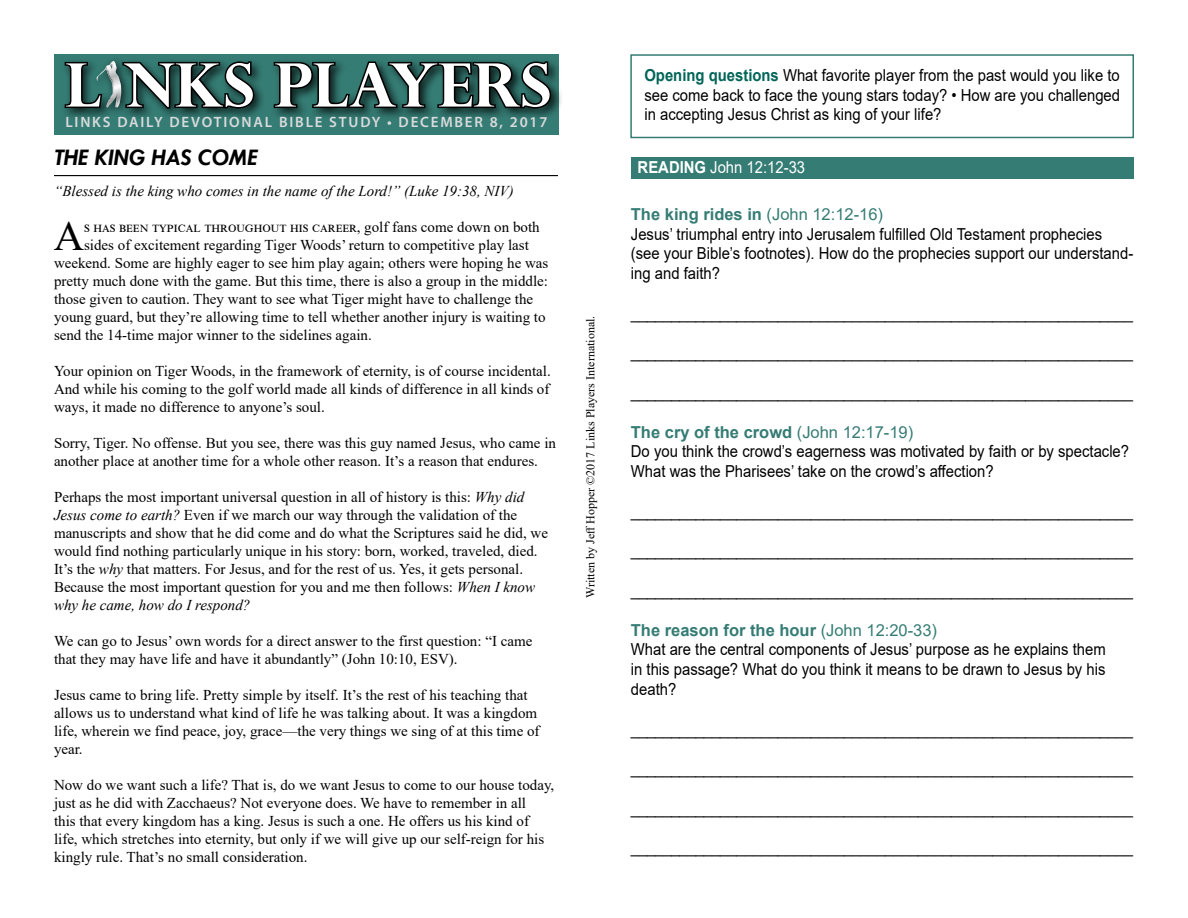
<style>
.page{position:relative;width:1188px;height:918px;background:#fff}
.page>*{position:absolute;margin:0;border:0;box-sizing:border-box;transform-origin:0 0}
.t1{font:700 60px "Perpetua Titling";color:#fff}
.t2{font:42.15px "Times New Roman";color:#000}
.t3{font:italic 700 24px "Tw Cen";color:#000}
.t4{font:16.5px/19.8px "Arial";color:#000;scale:.9 1}
.t5{font:16.5px "Arial";color:#fff;scale:.9 1}
.t6{font:15px/18px "Times New Roman";color:#000}
.t7{font:italic 15px "Times New Roman";color:#000}
.t8{font:600 15px "Myriad Pro";letter-spacing:.12em;color:#d9dadb}
.t9{font:12px "Times New Roman";color:#000}
.s1{font-style:italic}
.s2{font-weight:700;color:#006558}
.s3{font-weight:700}
.s4{font-weight:700;color:#357c74}
.s5{color:#357c74}
</style>
<div class="page">
<div style="left:630px;top:54px;width:504px;height:84px;border:2px solid #357c74"></div>
<div style="left:631px;top:157px;width:503px;height:22px;background:#357c74"></div>
<hr style="left:54px;top:175px;width:504px;height:1px;background:#000">
<div style="left:54px;top:54px;width:504px;height:81px;background:#357c74"></div>
<div style="left:61px;top:58px;width:503px;height:62px;background:#000;opacity:.75"></div>
<svg style="left:63px;top:60px;width:28px;height:50px"></svg>
<svg style="left:131px;top:60px;width:126px;height:50px;background:#163431"></svg>
<svg style="left:272px;top:59px;width:281px;height:51px"></svg>
<div style="left:91px;top:56px;width:40px;height:61px;background:#000;opacity:.75"></div>
<img style="left:96px;top:61px;width:25px;height:47px">
<h1 class="t1" style="left:65px;top:48px;width:487px">L NKS PLAYERS</h1>
<p class="t8" style="left:65px;top:113px;width:483px">LINKS DAILY DEVOTIONAL BIBLE STUDY • DECEMBER 8, 2017</p>
<h3 class="t3" style="left:54px;top:143px;width:205px">THE KING HAS COME</h3>
<p class="t7" style="left:54px;top:181px;width:461px">“Blessed is the king who comes in the name of the Lord!” (Luke 19:38, NIV)</p>
<h2 class="t2" style="left:54px;top:206px;width:32px">A</h2>
<p class="t6" style="left:84px;top:218px;width:457px">s has been typical throughout his career, golf fans come down on both</p>
<p class="t6" style="left:84px;top:236px;width:446px">sides of excitement regarding Tiger Woods’ return to competitive play last</p>
<p class="t6" style="left:54px;top:254px;width:496px">weekend. Some are highly eager to see him play again; others were hoping he was</p>
<p class="t6" style="left:54px;top:272px;width:496px">pretty much done with the game. But this time, there is also a group in the middle:</p>
<p class="t6" style="left:54px;top:290px;width:481px">those given to caution. They want to see what Tiger might have to challenge the</p>
<p class="t6" style="left:54px;top:308px;width:493px">young guard, but they’re allowing time to tell whether another injury is waiting to</p>
<p class="t6" style="left:54px;top:326px;width:319px">send the 14-time major winner to the sidelines again.</p>
<p class="t6" style="left:54px;top:362px;width:498px;text-align:justify">Your opinion on Tiger Woods, in the framework of eternity, is of course incidental.<br>And while his coming to the golf world made all kinds of difference in all kinds of ways, it made no difference to anyone’s soul.</p>
<p class="t6" style="left:54px;top:434px;width:504px">Sorry, Tiger. No offense. But you see, there was this guy named Jesus, who came in another place at another time for a whole other reason. It’s a reason that endures.</p>
<p class="t6" style="left:54px;top:488px;width:496px">Perhaps the most important universal question in all of history is this: <span class="s1">Why did Jesus come to earth?</span> Even if we march our way through the validation of the manuscripts and show that he did come and do what the Scriptures said he did, we would find nothing particularly unique in his story: born, worked, traveled, died.<br>It’s the <span class="s1">why</span> that matters. For Jesus, and for the rest of us. Yes, it gets personal.<br>Because the most important question for you and me then follows: <span class="s1">When I know why he came, how do I respond?</span></p>
<p class="t6" style="left:54px;top:632px;width:480px">We can go to Jesus’ own words for a direct answer to the first question: “I came that they may have life and have it abundantly” (John 10:10, ESV).</p>
<p class="t6" style="left:54px;top:686px;width:487px">Jesus came to bring life. Pretty simple by itself. It’s the rest of his teaching that allows us to understand what kind of life he was talking about. It was a kingdom life, wherein we find peace, joy, grace—the very things we sing of at this time of year.</p>
<p class="t6" style="left:54px;top:776px;width:502px">Now do we want such a life? That is, do we want Jesus to come to our house today, just as he did with Zacchaeus? Not everyone does. We have to remember in all<br>this that every kingdom has a king. Jesus is such a one. He offers us his kind of life, which stretches into eternity, but only if we will give up our self-reign for his kingly rule. That’s no small consideration.</p>
<p class="t9" style="left:582px;top:598px;width:284px;rotate:-90deg">Written by Jeff Hopper ©2017 Links Players International.</p>
<p class="t4" style="left:644px;top:65px;width:530px;text-align:justify"><span class="s2">Opening questions</span> What favorite player from the past would you like to see come back to face the young stars today? • How are you challenged in accepting Jesus Christ as king of your life?</p>
<p class="t5" style="left:638px;top:156px;width:188px"><span class="s3">READING</span> John 12:12-33</p>
<p class="t4" style="left:631px;top:204px;width:560px"><span class="s4">The king rides in</span> <span class="s5">(John 12:12-16)<br></span>Jesus’ triumphal entry into Jerusalem fulfilled Old Testament prophecies (see your Bible’s footnotes). How do the prophecies support our understand&shy;ing and faith?</p>
<p class="t4" style="left:631px;top:303px;width:559px">_____________________________________________________________</p>
<p class="t4" style="left:631px;top:343px;width:559px">_____________________________________________________________</p>
<p class="t4" style="left:631px;top:382px;width:559px">_____________________________________________________________</p>
<p class="t4" style="left:631px;top:422px;width:555px"><span class="s4">The cry of the crowd</span> <span class="s5">(John 12:17-19)<br></span>Do you think the crowd’s eagerness was motivated by faith or by spectacle?<br>What was the Pharisees’ take on the crowd’s affection?</p>
<p class="t4" style="left:631px;top:501px;width:559px">_____________________________________________________________</p>
<p class="t4" style="left:631px;top:541px;width:559px">_____________________________________________________________</p>
<p class="t4" style="left:631px;top:580px;width:559px">_____________________________________________________________</p>
<p class="t4" style="left:631px;top:620px;width:529px"><span class="s4">The reason for the hour</span> <span class="s5">(John 12:20-33)<br></span>What are the central components of Jesus’ purpose as he explains them in this passage? What do you think it means to be drawn to Jesus by his death?</p>
<p class="t4" style="left:631px;top:719px;width:559px">_____________________________________________________________</p>
<p class="t4" style="left:631px;top:758px;width:559px">_____________________________________________________________</p>
<p class="t4" style="left:631px;top:798px;width:559px">_____________________________________________________________</p>
<p class="t4" style="left:631px;top:838px;width:559px">_____________________________________________________________</p>
</div>
